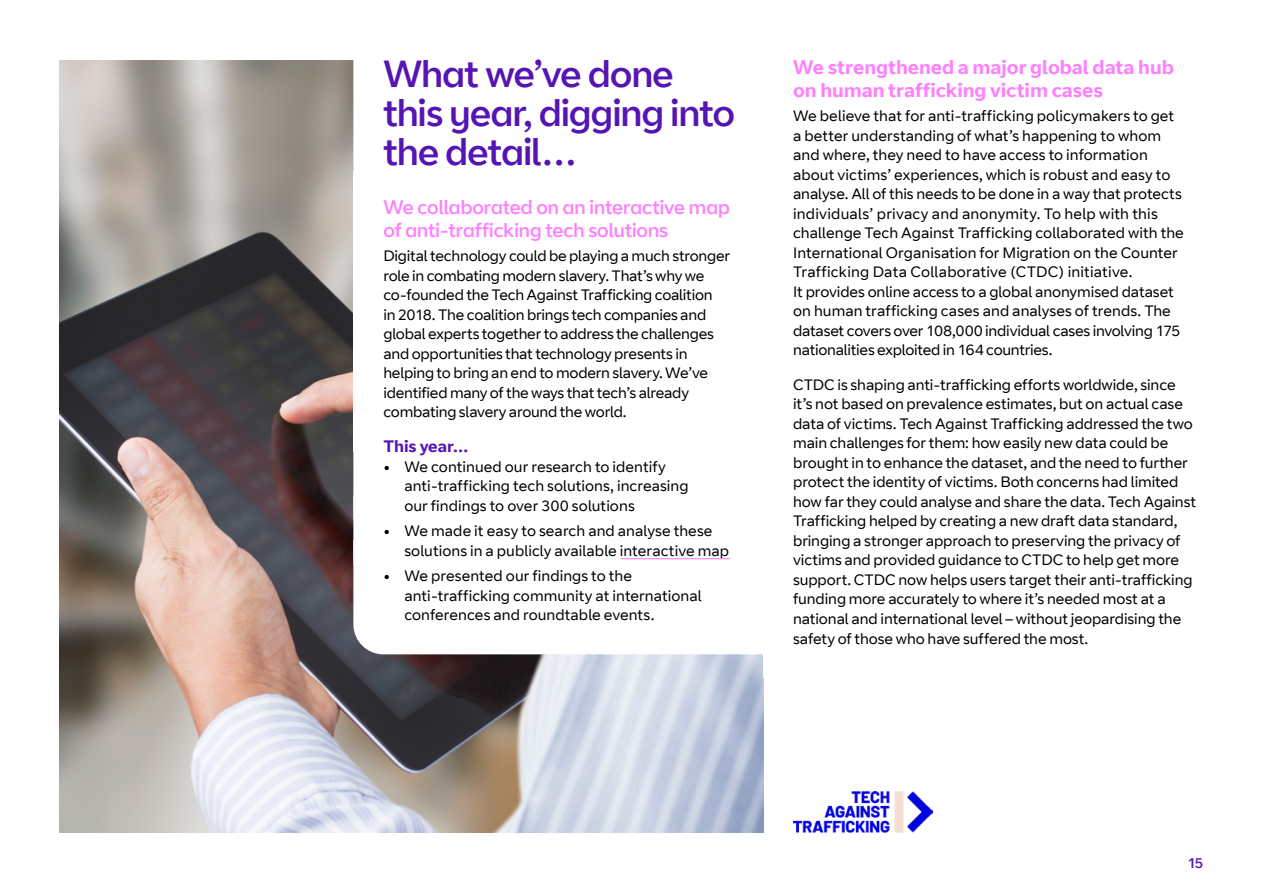
<style>
.page{position:relative;width:1263px;height:893px;background:#fff}
.page>*{position:absolute;margin:0;border:0;box-sizing:border-box;transform-origin:0 0}
.t1{font:37.5px/39px "BT Curve Headline";letter-spacing:-.015em;color:#5514b4}
.t2{font:19.5px/23.4px "BT Curve Headline";color:#ff80ff}
.t3{font:700 19.5px/23.4px "BT Curve";color:#ff80ff}
.t4{font:700 16.5px "BT Curve";color:#5514b4}
.t5{font:15px/19.5px "BT Curve";letter-spacing:-.005em;color:#000}
.t6{font:14.25px "BT Curve Headline";color:#5514b4}
.s1{font-weight:700}
</style>
<div class="page">
<img style="left:60px;top:60px;width:703px;height:773px">
<svg style="left:353px;top:60px;width:410px;height:110px"></svg>
<div style="left:353px;top:170px;width:412px;height:103px;background:#fff"></div>
<div style="left:353px;top:220px;width:412px;height:232px;background:#fff"></div>
<svg style="left:353px;top:452px;width:410px;height:43px"></svg>
<svg style="left:353px;top:495px;width:410px;height:45px"></svg>
<svg style="left:353px;top:540px;width:410px;height:114px"></svg>
<hr style="left:621px;top:558px;width:109px;height:1px;background:#ff80ff">
<img style="left:793px;top:791px;width:140px;height:42px">
<h1 class="t1" style="left:383px;top:56px;width:353px">What we’ve done this year, digging into the detail…</h1>
<h2 class="t2" style="left:383px;top:196px;width:348px">We collaborated on an interactive map of anti-trafficking tech solutions</h2>
<p class="t5" style="left:383px;top:247px;width:348px">Digital technology could be playing a much stronger role in combating modern slavery. That’s why we co-founded the Tech Against Trafficking coalition<br>in 2018. The coalition brings tech companies and global experts together to address the challenges and opportunities that technology presents in helping to bring an end to modern slavery. We’ve identified many of the ways that tech’s already combating slavery around the world.</p>
<p class="t4" style="left:383px;top:436px;width:87px">This year…</p>
<p class="t5" style="left:404px;top:457px;width:286px;text-indent:-21px"><span class="s1">•</span> We continued our research to identify anti-trafficking tech solutions, increasing our findings to over 300 solutions</p>
<p class="t5" style="left:404px;top:522px;width:326px;text-indent:-21px"><span class="s1">•</span> We made it easy to search and analyse these solutions in a publicly available interactive map</p>
<p class="t5" style="left:404px;top:567px;width:299px;text-indent:-21px"><span class="s1">•</span> We presented our findings to the anti-trafficking community at international conferences and roundtable events.</p>
<h2 class="t3" style="left:793px;top:56px;width:382px">We strengthened a major global data hub on human trafficking victim cases</h2>
<p class="t5" style="left:793px;top:107px;width:392px">We believe that for anti-trafficking policymakers to get a better understanding of what’s happening to whom and where, they need to have access to information about victims’ experiences, which is robust and easy to analyse. All of this needs to be done in a way that protects individuals’ privacy and anonymity. To help with this challenge Tech Against Trafficking collaborated with the International Organisation for Migration on the Counter Trafficking Data Collaborative (CTDC) initiative.<br>It provides online access to a global anonymised dataset on human trafficking cases and analyses of trends. The dataset covers over 108,000 individual cases involving 175 nationalities exploited in 164 countries.</p>
<p class="t5" style="left:793px;top:376px;width:405px">CTDC is shaping anti-trafficking efforts worldwide, since it’s not based on prevalence estimates, but on actual case data of victims. Tech Against Trafficking addressed the two main challenges for them: how easily new data could be brought in to enhance the dataset, and the need to further protect the identity of victims. Both concerns had limited how far they could analyse and share the data. Tech Against Trafficking helped by creating a new draft data standard, bringing a stronger approach to preserving the privacy of victims and provided guidance to CTDC to help get more support. CTDC now helps users target their anti-trafficking funding more accurately to where it’s needed most at a national and international level – without jeopardising the safety of those who have suffered the most.</p>
<p class="t6" style="left:1189px;top:855px;width:15px">15</p>
</div>
